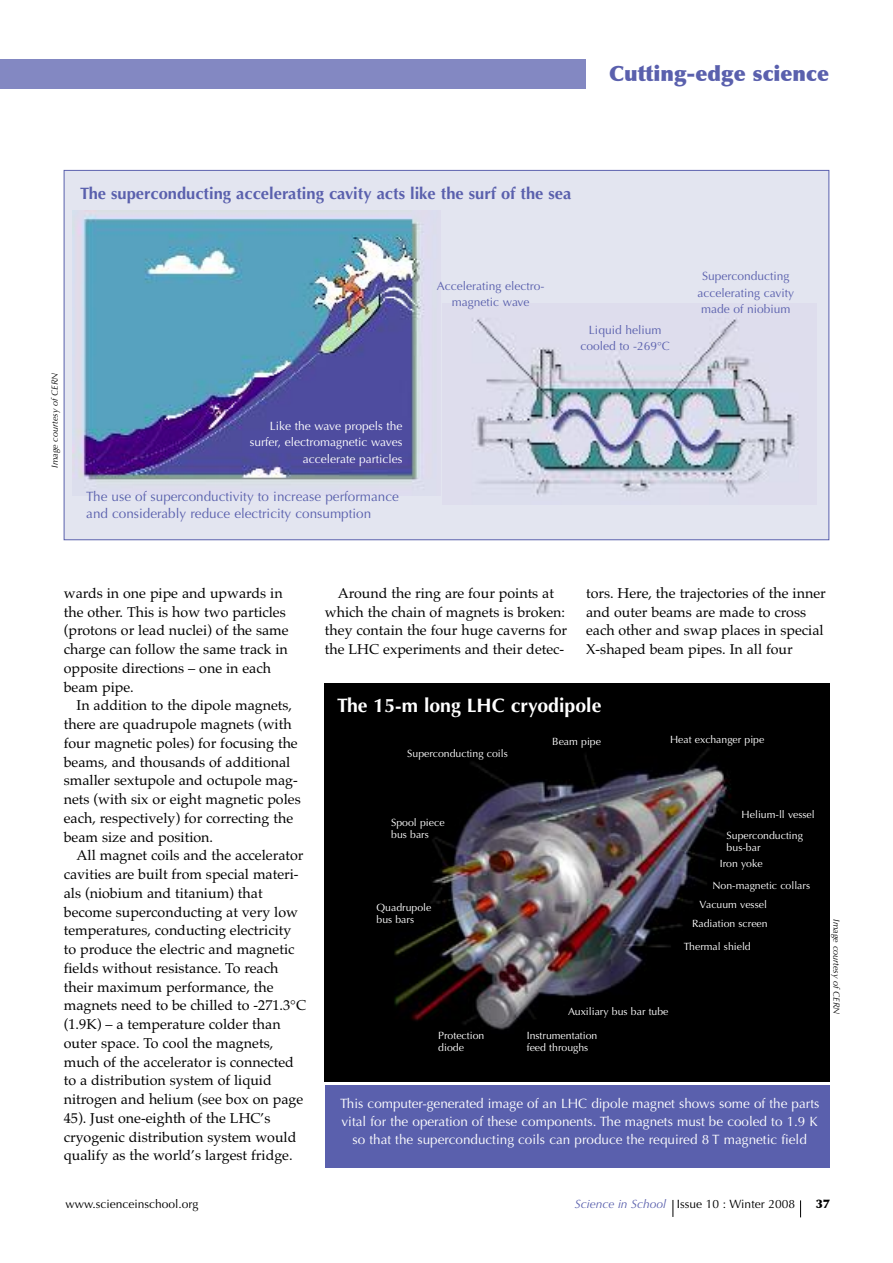
<style>
.page{position:relative;width:893px;height:1263px;background:#fff}
.page>*{position:absolute;margin:0;border:0;box-sizing:border-box;transform-origin:0 0}
.t1{font:900 21px "Optima";color:#5a60ad}
.t2{font:700 19.5px "Optima";color:#fff}
.t3{font:700 16.5px "Optima";color:#5a60ad}
.t4{font:14.25px/18.8px "Palatino";color:#000}
.t5{font:13.5px/18px "Optima";color:#fff;text-align:center}
.t6{font:13.5px/16.5px "Optima";color:#5a60ad}
.t7{font:12px/16.5px "Optima";color:#5a60ad;text-align:center}
.t8{font:12px/16.5px "Optima";color:#fff;text-align:right}
.t9{font:12px "Optima";color:#000}
.t10{font:900 12px "Optima";color:#000}
.t11{font:10.5px/12px "Optima";color:#fff}
.t12{font:italic 9px "Optima";color:#000}
.s1{font-style:italic;color:#5a60ad}
</style>
<div class="page">
<div style="left:0;top:60px;width:586px;height:29px;background:#8388c2"></div>
<svg style="left:673px;top:1200px;width:1px;height:17px"></svg>
<svg style="left:800px;top:1200px;width:1px;height:17px"></svg>
<div style="left:64px;top:171px;width:765px;height:368px;background:#e3e5f0"></div>
<img style="left:72px;top:211px;width:353px;height:279px">
<img style="left:325px;top:684px;width:504px;height:398px">
<div style="left:325px;top:1085px;width:504px;height:82px;background:#5a60ad"></div>
<img style="left:471px;top:317px;width:328px;height:180px">
<h1 class="t1" style="left:609px;top:61px;width:222px">Cutting-edge science</h1>
<p class="t3" style="left:80px;top:184px;width:493px">The superconducting accelerating cavity acts like the surf of the sea</p>
<p class="t12" style="left:50px;top:468px;width:96px;rotate:-90deg">Image courtesy of CERN</p>
<p class="t8" style="left:250px;top:417px;width:154px">Like the wave propels the surfer, electromagnetic waves accelerate particles</p>
<p class="t6" style="left:86px;top:489px;width:314px">The use of superconductivity to increase performance and considerably reduce electricity consumption</p>
<p class="t7" style="left:437px;top:278px;width:109px">Accelerating electro&shy;magnetic wave</p>
<p class="t7" style="left:698px;top:268px;width:98px">Superconducting accelerating cavity made of niobium</p>
<p class="t7" style="left:580px;top:322px;width:91px">Liquid helium cooled to -269°C</p>
<p class="t4" style="left:64px;top:583px;width:226px">wards in one pipe and upwards in the other. This is how two particles (protons or lead nuclei) of the same charge can follow the same track in opposite directions – one in each beam pipe.</p>
<p class="t4" style="left:64px;top:696px;width:238px;text-indent:13px">In addition to the dipole magnets, there are quadrupole magnets (with four magnetic poles) for focusing the beams, and thousands of additional smaller sextupole and octupole mag&shy;nets (with six or eight magnetic poles each, respectively) for correcting the beam size and position.</p>
<p class="t4" style="left:64px;top:846px;width:244px;text-indent:13px">All magnet coils and the accelerator cavities are built from special materi&shy;als (niobium and titanium) that become superconducting at very low temperatures, conducting electricity to produce the electric and magnetic fields without resistance. To reach their maximum performance, the magnets need to be chilled to -271.3°C (1.9K) – a temperature colder than outer space. To cool the magnets, much of the accelerator is connected to a distribution system of liquid nitrogen and helium (see box on page 45). Just one-eighth of the LHC’s cryogenic distribution system would qualify as the world’s largest fridge.</p>
<p class="t4" style="left:325px;top:583px;width:244px;text-align:center">Around the ring are four points at which the chain of magnets is broken: they contain the four huge caverns for the LHC experiments and their detec-</p>
<p class="t4" style="left:586px;top:583px;width:241px">tors. Here, the trajectories of the inner and outer beams are made to cross each other and swap places in special X-shaped beam pipes. In all four</p>
<h2 class="t2" style="left:337px;top:694px;width:266px">The 15-m long LHC cryodipole</h2>
<p class="t11" style="left:407px;top:747px;width:102px">Superconducting coils</p>
<p class="t11" style="left:552px;top:736px;width:50px">Beam pipe</p>
<p class="t11" style="left:670px;top:734px;width:96px">Heat exchanger pipe</p>
<p class="t11" style="left:391px;top:817px;width:55px">Spool piece bus bars</p>
<p class="t11" style="left:376px;top:902px;width:56px">Quadrupole bus bars</p>
<p class="t11" style="left:438px;top:1029px;width:48px">Protection diode</p>
<p class="t11" style="left:742px;top:808px;width:75px">Helium-ll vessel</p>
<p class="t11" style="left:727px;top:829px;width:78px">Superconducting bus-bar</p>
<p class="t11" style="left:720px;top:858px;width:44px">Iron yoke</p>
<p class="t11" style="left:712px;top:880px;width:99px">Non-magnetic collars</p>
<p class="t11" style="left:700px;top:898px;width:69px">Vacuum vessel</p>
<p class="t11" style="left:692px;top:918px;width:77px">Radiation screen</p>
<p class="t11" style="left:684px;top:940px;width:68px">Thermal shield</p>
<p class="t11" style="left:568px;top:1006px;width:102px">Auxiliary bus bar tube</p>
<p class="t11" style="left:527px;top:1030px;width:72px">Instrumentation feed throughs</p>
<p class="t12" style="left:842px;top:919px;width:96px;rotate:90deg">Image courtesy of CERN</p>
<p class="t5" style="left:340px;top:1095px;width:481px">This computer-generated image of an LHC dipole magnet shows some of the parts vital for the operation of these components. The magnets must be cooled to 1.9 K so that the superconducting coils can produce the required 8 T magnetic field</p>
<p class="t9" style="left:65px;top:1196px;width:134px">www.scienceinschool.org</p>
<p class="t9" style="left:575px;top:1197px;width:222px"><span class="s1">Science in School</span> Issue 10 : Winter 2008</p>
<p class="t10" style="left:816px;top:1196px;width:16px">37</p>
</div>
